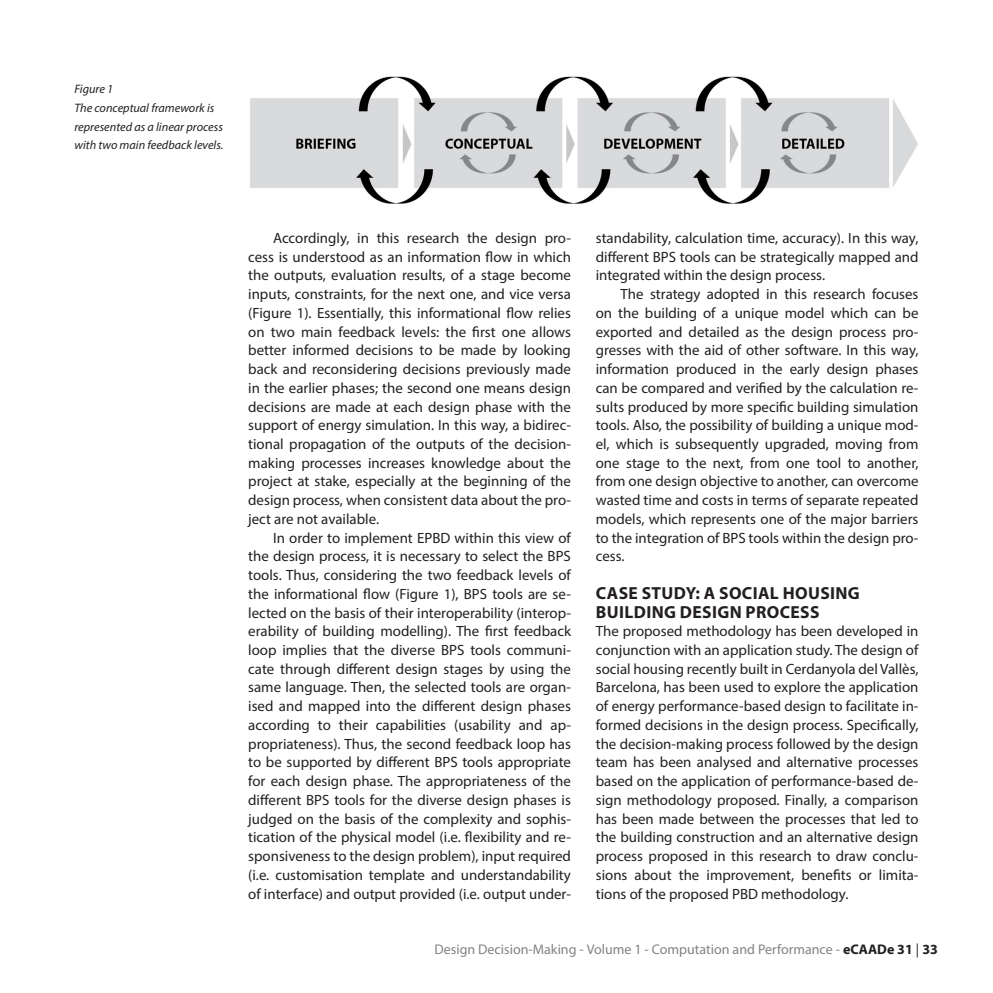
<style>
.page{position:relative;width:993px;height:993px;background:#fff}
.page>*{position:absolute;margin:0;border:0;box-sizing:border-box;transform-origin:0 0}
.Heading_1{font:700 17.5px/18.7px "Myriad Pro";letter-spacing:.02em;color:#231f20}
.Paragraph{font:14.88px/18.7px "Myriad Pro";color:#231f20;text-align:justify}
.Paragraph_First{font:14.88px/18.7px "Myriad Pro";color:#231f20;text-align:justify}
.t1{font:14px "Myriad Pro";color:#808285}
.Captions{font:italic 12.25px/18.7px "Myriad Pro";color:#231f20}
.s1{font-weight:700;color:#231f20}
.s2{color:#231f20}
</style>
<div class="page">
<img style="left:250px;top:76px;width:668px;height:128px">
<p class="Captions" style="left:74px;top:79px;width:150px">Figure 1<br>The conceptual framework is represented as a linear process with two main feedback levels.</p>
<p class="Paragraph" style="left:248px;top:228px;width:324px;text-indent:25px">Accordingly, in this research the design pro&shy;cess is understood as an information flow in which the outputs, evaluation results, of a stage become inputs, constraints, for the next one, and vice versa (Figure 1). Essentially, this informational flow relies on two main feedback levels: the first one allows better informed decisions to be made by looking back and reconsidering decisions previously made in the earlier phases; the second one means design decisions are made at each design phase with the support of energy simulation. In this way, a bidirec&shy;tional propagation of the outputs of the decision&shy;making processes increases knowledge about the project at stake, especially at the beginning of the design process, when consistent data about the pro&shy;ject are not available.</p>
<p class="Paragraph" style="left:248px;top:528px;width:324px;text-indent:25px">In order to implement EPBD within this view of the design process, it is necessary to select the BPS tools. Thus, considering the two feedback levels of the informational flow (Figure 1), BPS tools are se&shy;lected on the basis of their interoperability (interop&shy;erability of building modelling). The first feedback loop implies that the diverse BPS tools communi&shy;cate through different design stages by using the same language. Then, the selected tools are organ&shy;ised and mapped into the different design phases according to their capabilities (usability and ap&shy;propriateness). Thus, the second feedback loop has to be supported by different BPS tools appropriate for each design phase. The appropriateness of the different BPS tools for the diverse design phases is judged on the basis of the complexity and sophis&shy;tication of the physical model (i.e. flexibility and re&shy;sponsiveness to the design problem), input required (i.e. customisation template and understandability of interface) and output provided (i.e. output under-</p>
<p class="Paragraph" style="left:595px;top:228px;width:324px">standability, calculation time, accuracy). In this way, different BPS tools can be strategically mapped and integrated within the design process.</p>
<p class="Paragraph" style="left:595px;top:284px;width:324px;text-indent:25px">The strategy adopted in this research focuses on the building of a unique model which can be exported and detailed as the design process pro&shy;gresses with the aid of other software. In this way, information produced in the early design phases can be compared and verified by the calculation re&shy;sults produced by more specific building simulation tools. Also, the possibility of building a unique mod&shy;el, which is subsequently upgraded, moving from one stage to the next, from one tool to another, from one design objective to another, can overcome wasted time and costs in terms of separate repeated models, which represents one of the major barriers to the integration of BPS tools within the design pro&shy;cess.</p>
<p class="Heading_1" style="left:595px;top:583px;width:265px">CASE STUDY: A SOCIAL HOUSING<br>BUILDING DESIGN PROCESS</p>
<p class="Paragraph_First" style="left:595px;top:621px;width:324px">The proposed methodology has been developed in conjunction with an application study. The design of social housing recently built in Cerdanyola del Vallès, Barcelona, has been used to explore the application of energy performance-based design to facilitate in&shy;formed decisions in the design process. Specifically, the decision-making process followed by the design team has been analysed and alternative processes based on the application of performance-based de&shy;sign methodology proposed. Finally, a comparison has been made between the processes that led to the building construction and an alternative design process proposed in this research to draw conclu&shy;sions about the improvement, benefits or limita&shy;tions of the proposed PBD methodology.</p>
<p class="t1" style="left:434px;top:940px;width:505px">Design Decision-Making - Volume 1 - Computation and Performance - <span class="s1">eCAADe 31</span> <span class="s2">|</span> <span class="s1">33</span></p>
</div>
